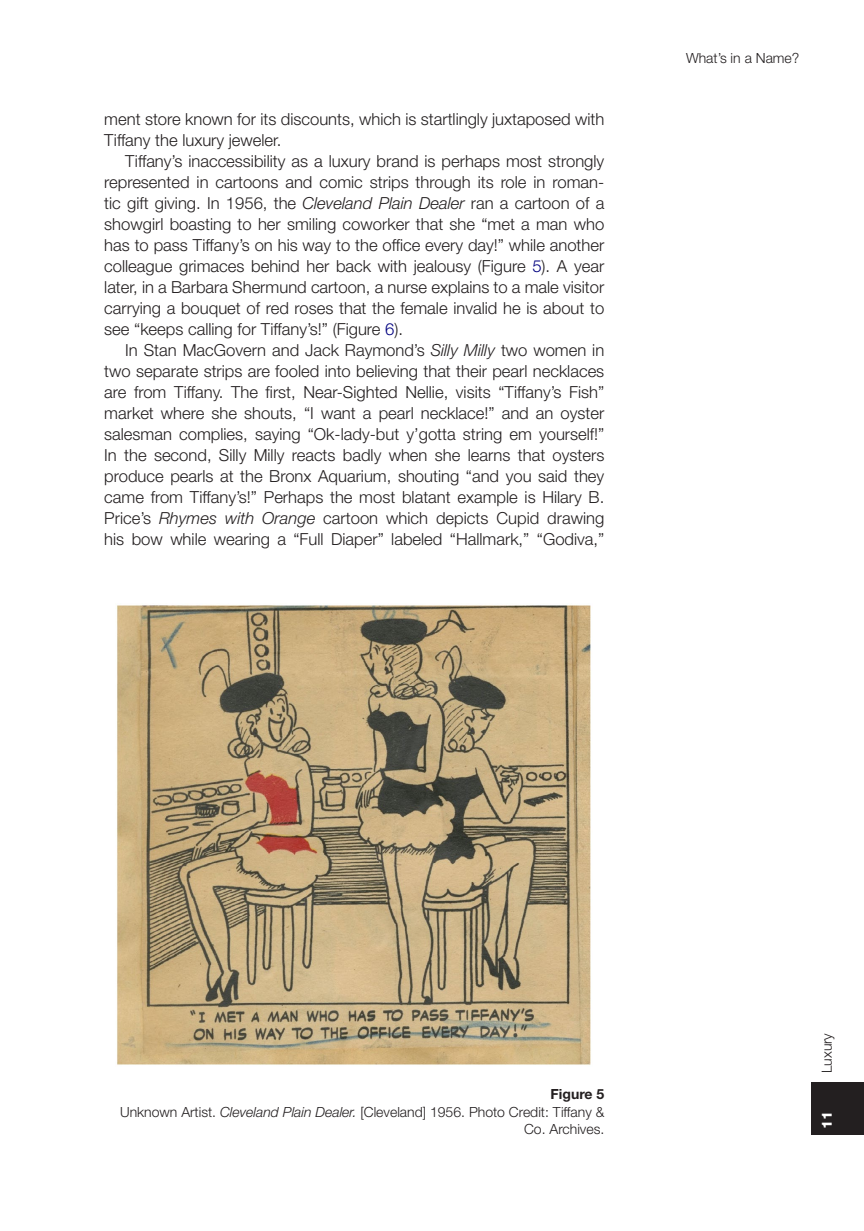
<style>
.page{position:relative;width:864px;height:1231px;background:#fff}
.page>*{position:absolute;margin:0;border:0;box-sizing:border-box;transform-origin:0 0}
.t1{font:300 16.62px/21px "Helvetica Neue LT Std";color:#231f20;text-align:justify}
.t2{font:300 14px/17.5px "Helvetica Neue LT Std";color:#231f20;text-align:right}
.t3{font:300 14px "Helvetica Neue";color:#231f20}
.t4{font:800 14px "Helvetica Neue";color:#fff}
.s1{font-style:italic}
.s2{color:#000080}
.s3{font-weight:700}
</style>
<div class="page">
<div style="left:811px;top:1081px;width:52px;height:52px;background:#231f20"></div>
<img style="left:117px;top:605px;width:474px;height:460px">
<p class="t1" style="left:104px;top:108px;width:501px">ment store known for its discounts, which is startlingly juxtaposed with<br>Tiffany the luxury jeweler.</p>
<p class="t1" style="left:104px;top:150px;width:501px;text-indent:21px">Tiffany’s inaccessibility as a luxury brand is perhaps most strongly represented in cartoons and comic strips through its role in roman&shy;tic gift giving. In 1956, the <span class="s1">Cleveland Plain Dealer</span> ran a cartoon of a showgirl boasting to her smiling coworker that she “met a man who has to pass Tiffany’s on his way to the office every day!” while another colleague grimaces behind her back with jealousy (Figure <span class="s2">5</span>). A year later, in a Barbara Shermund cartoon, a nurse explains to a male visitor carrying a bouquet of red roses that the female invalid he is about to see “keeps calling for Tiffany’s!” (Figure <span class="s2">6</span>).</p>
<p class="t1" style="left:104px;top:339px;width:501px;text-indent:21px">In Stan MacGovern and Jack Raymond’s <span class="s1">Silly Milly</span> two women in two separate strips are fooled into believing that their pearl necklaces are from Tiffany. The first, Near-Sighted Nellie, visits “Tiffany’s Fish” market where she shouts, “I want a pearl necklace!” and an oyster salesman complies, saying “Ok-lady-but y’gotta string em yourself!” In the second, Silly Milly reacts badly when she learns that oysters produce pearls at the Bronx Aquarium, shouting “and you said they came from Tiffany’s!” Perhaps the most blatant example is Hilary B.<br>Price’s <span class="s1">Rhymes with Orange</span> cartoon which depicts Cupid drawing his bow while wearing a “Full Diaper” labeled “Hallmark,” “Godiva,”</p>
<p class="t3" style="left:685px;top:49px;width:115px">What’s in a Name?</p>
<p class="t2" style="left:120px;top:1084px;width:485px"><span class="s3">Figure 5<br></span>Unknown Artist. <span class="s1">Cleveland Plain Dealer.</span> [Cleveland] 1956. Photo Credit: Tiffany &amp;<br>Co. Archives.</p>
<p class="t3" style="left:817px;top:1073px;width:42px;rotate:-90deg">Luxury</p>
<p class="t4" style="left:818px;top:1128px;width:19px;rotate:-90deg">11</p>
</div>
